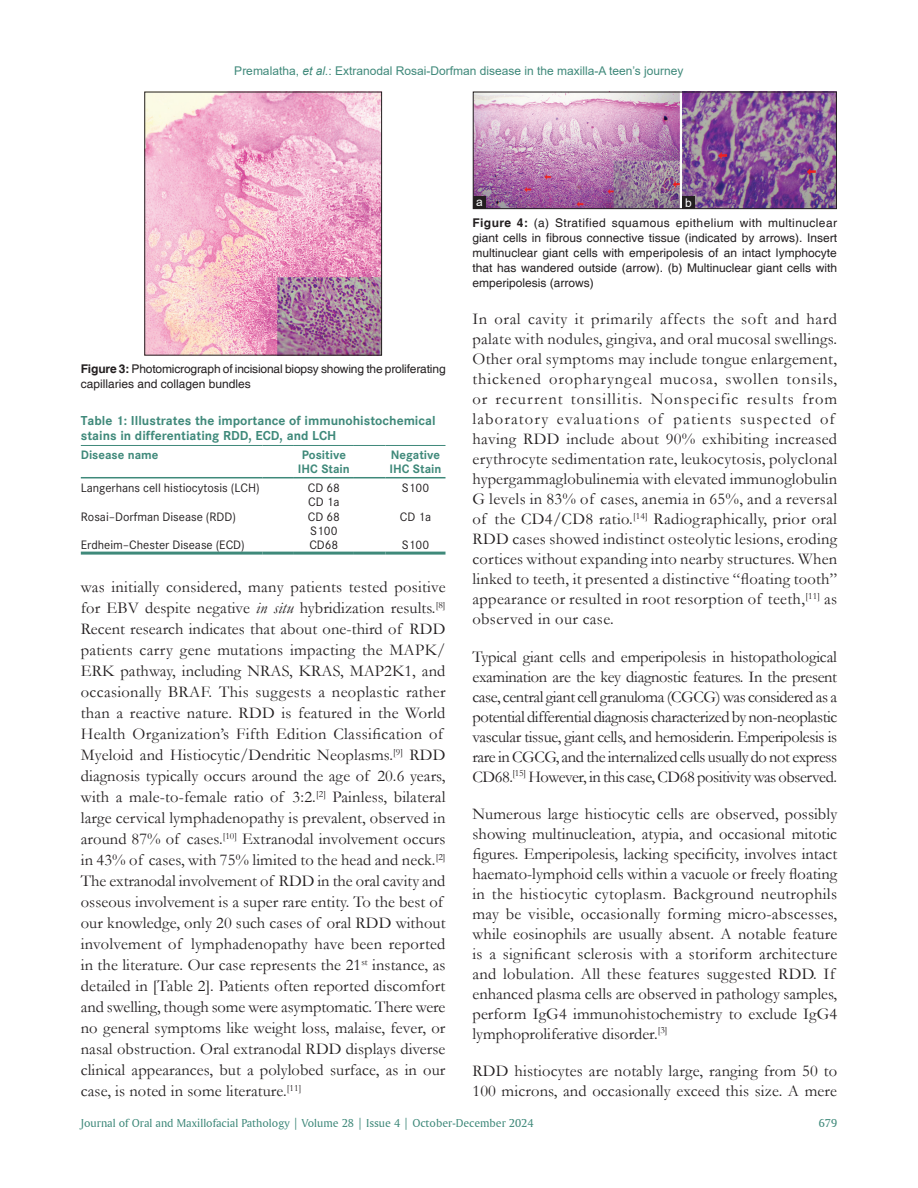
<style>
.page{position:relative;width:918px;height:1188px;background:#fff}
.page>*{position:absolute;margin:0;border:0;box-sizing:border-box;transform-origin:0 0}
.TX{font:16.5px/20px "Garamond";letter-spacing:.01em;color:#231f20}
.TT{font:700 12.75px/15.3px "Corporate SBQ";color:#3f897a}
.FGC{font:12px/15px "Helvetica";color:#231f20}
.TB{font:12px "Corporate SBQ";color:#231f20}
.t1{font:12px "Amerigo BT Roman A";color:#3f897a}
.t2{font:12px "Arial";color:#3f897a}
.TCH{font:700 12px/14.4px "Corporate SBQ";color:#3f897a;text-align:center}
.TBL{font:12px "Corporate SBQ";color:#231f20}
.LABEL{font:12px "Arial";color:#fff}
.s1{font-style:italic}
.s2{font-weight:700}
</style>
<div class="page">
<img style="left:147px;top:94px;width:233px;height:259px">
<img style="left:475px;top:94px;width:360px;height:113px">
<div style="left:473px;top:92px;width:364px;height:117px;border:1px solid #231f20"></div>
<div style="left:682px;top:196px;width:13px;height:13px;background:#231f20"></div>
<div style="left:473px;top:196px;width:13px;height:13px;background:#231f20"></div>
<hr style="left:81px;top:552px;width:181px;height:3px;background:#3f897a">
<hr style="left:262px;top:552px;width:32px;height:3px;background:#3f897a">
<hr style="left:294px;top:552px;width:60px;height:3px;background:#3f897a">
<hr style="left:354px;top:552px;width:32px;height:3px;background:#3f897a">
<hr style="left:386px;top:552px;width:60px;height:3px;background:#3f897a">
<hr style="left:81px;top:445px;width:181px;height:1px;background:#3f897a">
<hr style="left:262px;top:445px;width:32px;height:1px;background:#3f897a">
<hr style="left:294px;top:445px;width:60px;height:1px;background:#3f897a">
<hr style="left:354px;top:445px;width:32px;height:1px;background:#3f897a">
<hr style="left:386px;top:445px;width:60px;height:1px;background:#3f897a">
<hr style="left:81px;top:477px;width:181px;height:1px;background:#3f897a">
<hr style="left:262px;top:477px;width:32px;height:1px;background:#3f897a">
<hr style="left:294px;top:477px;width:60px;height:1px;background:#3f897a">
<hr style="left:354px;top:477px;width:32px;height:1px;background:#3f897a">
<hr style="left:386px;top:477px;width:60px;height:1px;background:#3f897a">
<p class="t2" style="left:234px;top:62px;width:451px">Premalatha, <span class="s1">et al.</span>: Extranodal Rosai‑Dorfman disease in the maxilla‑A teen’s journey</p>
<p class="LABEL" style="left:476px;top:193px;width:8px">a</p>
<p class="LABEL" style="left:685px;top:194px;width:8px">b</p>
<p class="FGC" style="left:81px;top:362px;width:366px"><span class="s2">Figure 3:</span> Photomicrograph of incisional biopsy showing the proliferating capillaries and collagen bundles</p>
<p class="TT" style="left:81px;top:413px;width:356px">Table 1: Illustrates the importance of immunohistochemical stains in differentiating RDD, ECD, and LCH</p>
<p class="TCH" style="left:81px;top:447px;width:79px">Disease name</p>
<p class="TCH" style="left:298px;top:447px;width:53px">Positive<br>IHC Stain</p>
<p class="TCH" style="left:390px;top:447px;width:53px;text-align:left">Negative<br>IHC Stain</p>
<p class="TB" style="left:81px;top:481px;width:180px">Langerhans cell histiocytosis (LCH)</p>
<p class="TB" style="left:308px;top:481px;width:34px">CD 68</p>
<p class="TB" style="left:308px;top:495px;width:33px">CD 1a</p>
<p class="TB" style="left:402px;top:481px;width:29px">S100</p>
<p class="TB" style="left:81px;top:510px;width:157px">Rosai–Dorfman Disease (RDD)</p>
<p class="TB" style="left:308px;top:510px;width:34px">CD 68</p>
<p class="TB" style="left:310px;top:524px;width:29px">S100</p>
<p class="TB" style="left:400px;top:510px;width:33px">CD 1a</p>
<p class="TBL" style="left:81px;top:537px;width:165px">Erdheim–Chester Disease (ECD)</p>
<p class="TBL" style="left:309px;top:537px;width:31px">CD68</p>
<p class="TBL" style="left:402px;top:537px;width:29px">S100</p>
<p class="TX" style="left:81px;top:576px;width:366px;line-height:21px">was initially considered, many patients tested positive for EBV despite negative <span class="s1">in situ</span> hybridization results.<sup>[8] </sup>Recent research indicates that about one‑third of RDD patients carry gene mutations impacting the MAPK/ ERK pathway, including NRAS, KRAS, MAP2K1, and occasionally BRAF. This suggests a neoplastic rather than a reactive nature. RDD is featured in the World Health Organization’s Fifth Edition Classification of Myeloid and Histiocytic/Dendritic Neoplasms.<sup>[9]</sup> RDD diagnosis typically occurs around the age of 20.6 years, with a male‑to‑female ratio of 3:2.<sup>[2]</sup> Painless, bilateral large cervical lymphadenopathy is prevalent, observed in around 87% of cases.<sup>[10]</sup> Extranodal involvement occurs in 43% of cases, with 75% limited to the head and neck.<sup>[2] </sup>The extranodal involvement of RDD in the oral cavity and osseous involvement is a super rare entity. To the best of our knowledge, only 20 such cases of oral RDD without involvement of lymphadenopathy have been reported in the literature. Our case represents the 21<sup>st</sup> instance, as detailed in [Table 2]. Patients often reported discomfort and swelling, though some were asymptomatic. There were no general symptoms like weight loss, malaise, fever, or nasal obstruction. Oral extranodal RDD displays diverse clinical appearances, but a polylobed surface, as in our case, is noted in some literature.<sup>[11]</sup></p>
<p class="FGC" style="left:472px;top:215px;width:366px;text-align:justify"><span class="s2">Figure 4:</span> (a) Stratified squamous epithelium with multinuclear giant cells in fibrous connective tissue (indicated by arrows). Insert multinuclear giant cells with emperipolesis of an intact lymphocyte that has wandered outside (arrow). (b) Multinuclear giant cells with emperipolesis (arrows)</p>
<p class="TX" style="left:472px;top:309px;width:366px">In oral cavity it primarily affects the soft and hard palate with nodules, gingiva, and oral mucosal swellings.<br>Other oral symptoms may include tongue enlargement, thickened oropharyngeal mucosa, swollen tonsils, or recurrent tonsillitis. Nonspecific results from laboratory evaluations of patients suspected of having RDD include about 90% exhibiting increased erythrocyte sedimentation rate, leukocytosis, polyclonal hypergammaglobulinemia with elevated immunoglobulin G levels in 83% of cases, anemia in 65%, and a reversal of the CD4/CD8 ratio.<sup>[14]</sup> Radiographically, prior oral RDD cases showed indistinct osteolytic lesions, eroding cortices without expanding into nearby structures. When linked to teeth, it presented a distinctive “floating tooth” appearance or resulted in root resorption of teeth,<sup>[11]</sup> as observed in our case.</p>
<p class="TX" style="left:472px;top:646px;width:366px;text-align:justify">Typical giant cells and emperipolesis in histopathological examination are the key diagnostic features. In the present case, central giant cell granuloma (CGCG) was considered as a potential differential diagnosis characterized by non‑neoplastic vascular tissue, giant cells, and hemosiderin. Emperipolesis is rare in CGCG, and the internalized cells usually do not express CD68.<sup>[15]</sup> However, in this case, CD68 positivity was observed.</p>
<p class="TX" style="left:472px;top:803px;width:366px">Numerous large histiocytic cells are observed, possibly showing multinucleation, atypia, and occasional mitotic figures. Emperipolesis, lacking specificity, involves intact haemato‑lymphoid cells within a vacuole or freely floating in the histiocytic cytoplasm. Background neutrophils may be visible, occasionally forming micro‑abscesses, while eosinophils are usually absent. A notable feature is a significant sclerosis with a storiform architecture and lobulation. All these features suggested RDD. If enhanced plasma cells are observed in pathology samples, perform IgG4 immunohistochemistry to exclude IgG4 lymphoproliferative disorder.<sup>[3]</sup></p>
<p class="TX" style="left:472px;top:1061px;width:366px">RDD histiocytes are notably large, ranging from 50 to<br>100 microns, and occasionally exceed this size. A mere</p>
<p class="t1" style="left:81px;top:1116px;width:454px">Journal of Oral and Maxillofacial Pathology | Volume 28 | Issue 4 | October-December 2024</p>
<p class="t1" style="left:819px;top:1116px;width:20px">679</p>
</div>
